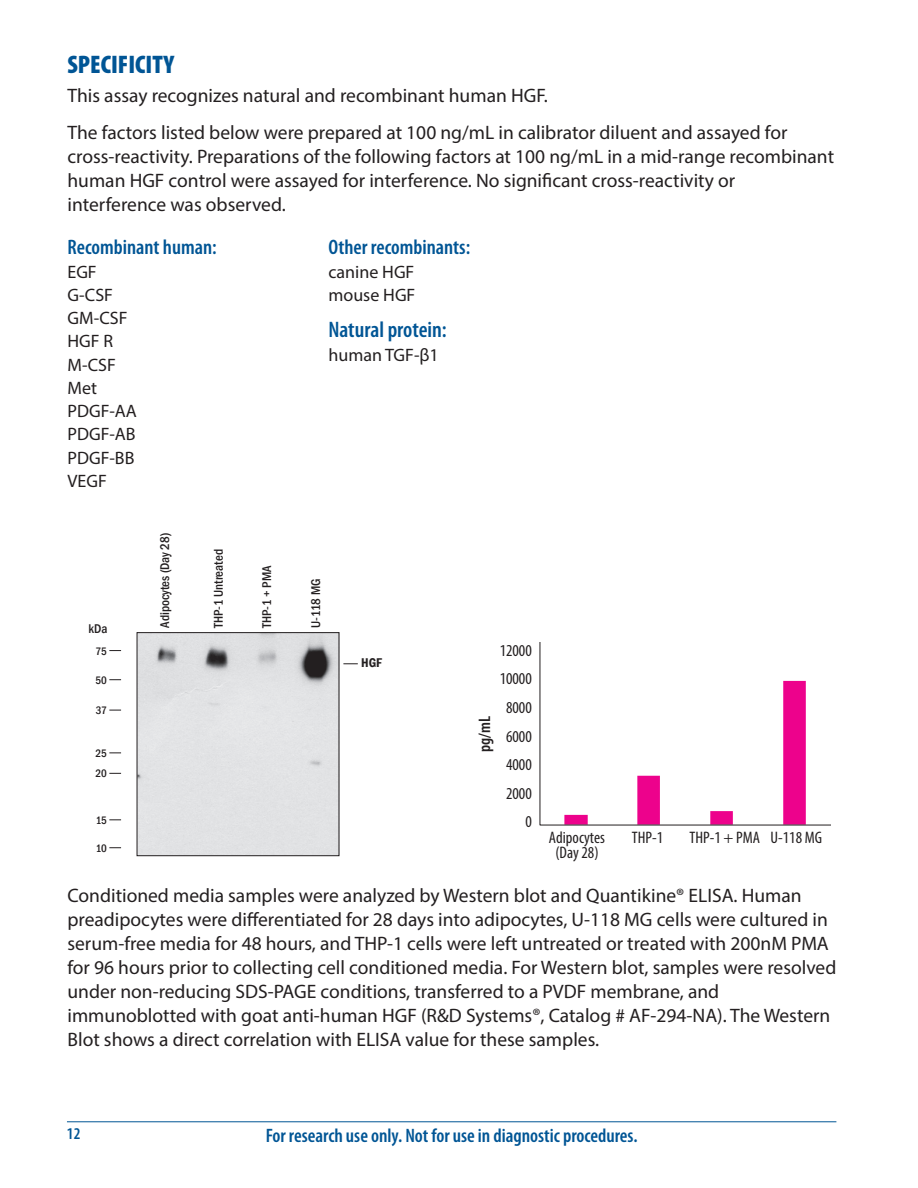
<style>
.page{position:relative;width:918px;height:1188px;background:#fff}
.page>*{position:absolute;margin:0;border:0;box-sizing:border-box;transform-origin:0 0}
.Sectionhead{font:900 condensed 25.5px "Myriad Pro";color:#005595}
.subheading{font:600 condensed 22.5px "Myriad Pro";color:#005595}
.Specificity_list{font:600 condensed 21px "Myriad Pro";color:#005595}
.subheading-2{font:600 condensed 21px "Myriad Pro";color:#005595}
.Body_Text{font:19.5px/24px "Myriad Pro";color:#231f20}
.t1{font:600 condensed 19.5px "Myriad Pro";color:#005595}
.Specificity_list-2{font:18px "Myriad Pro";color:#231f20}
.t2{font:condensed 16.65px/14.7px "Myriad Pro";color:#231f20;text-align:center}
.t3{font:600 condensed 16.65px "Myriad Pro";color:#231f20}
.t4{font:600 condensed 16.5px "Myriad Pro";color:#005595}
.t5{font:500 condensed 13.05px "Franklin Gothic";color:#231f20}
.t6{font:600 condensed 13.05px "Franklin Gothic";color:#231f20}
.t7{font:500 condensed 11.1px/20.4px "Franklin Gothic";color:#231f20}
</style>
<div class="page">
<hr style="left:67px;top:1121px;width:769px;height:1px;background:#005595">
<div style="left:139px;top:634px;width:198px;height:220px;background:#e1e2e4"></div>
<svg style="left:344px;top:663px;width:13px;height:1px"></svg>
<div style="left:137px;top:632px;width:202px;height:224px;border:1px solid #231f20"></div>
<svg style="left:539px;top:643px;width:292px;height:183px"></svg>
<p class="Sectionhead" style="left:68px;top:50px;width:108px">SPECIFICITY</p>
<p class="Body_Text" style="left:68px;top:83px;width:482px">This assay recognizes natural and recombinant human HGF.</p>
<p class="Body_Text" style="left:68px;top:120px;width:768px">The factors listed below were prepared at 100 ng/mL in calibrator diluent and assayed for cross-reactivity. Preparations of the following factors at 100 ng/mL in a mid-range recombinant human HGF control were assayed for interference. No significant cross-reactivity or interference was observed.</p>
<p class="subheading-2" style="left:68px;top:236px;width:151px">Recombinant human:</p>
<p class="Specificity_list-2" style="left:68px;top:261px;width:31px">EGF</p>
<p class="Specificity_list-2" style="left:68px;top:284px;width:47px">G-CSF</p>
<p class="Specificity_list-2" style="left:68px;top:307px;width:62px">GM-CSF</p>
<p class="Specificity_list-2" style="left:68px;top:330px;width:47px">HGF R</p>
<p class="Specificity_list-2" style="left:68px;top:354px;width:50px">M-CSF</p>
<p class="Specificity_list-2" style="left:68px;top:377px;width:31px">Met</p>
<p class="Specificity_list-2" style="left:68px;top:400px;width:71px">PDGF-AA</p>
<p class="Specificity_list-2" style="left:68px;top:423px;width:70px">PDGF-AB</p>
<p class="Specificity_list-2" style="left:68px;top:447px;width:68px">PDGF-BB</p>
<p class="Specificity_list-2" style="left:68px;top:470px;width:41px">VEGF</p>
<p class="Specificity_list" style="left:328px;top:236px;width:143px">Other recombinants:</p>
<p class="Specificity_list-2" style="left:328px;top:261px;width:87px">canine HGF</p>
<p class="Specificity_list-2" style="left:328px;top:284px;width:88px">mouse HGF</p>
<p class="subheading" style="left:328px;top:318px;width:120px">Natural protein:</p>
<p class="Specificity_list-2" style="left:328px;top:344px;width:112px">human TGF-β1</p>
<p class="t5" style="left:89px;top:620px;width:20px">kDa</p>
<p class="t7" style="left:96px;top:641px;width:13px">75</p>
<p class="t7" style="left:96px;top:670px;width:13px">50</p>
<p class="t7" style="left:96px;top:700px;width:13px">37</p>
<p class="t7" style="left:96px;top:743px;width:13px">25<br>20</p>
<p class="t7" style="left:96px;top:810px;width:13px">15</p>
<p class="t7" style="left:96px;top:838px;width:13px">10</p>
<p class="t5" style="left:156px;top:628px;width:96px;rotate:-90deg">Adipocytes (Day 28)</p>
<p class="t5" style="left:210px;top:628px;width:80px;rotate:-90deg">THP-1 Untreated</p>
<p class="t5" style="left:258px;top:628px;width:64px;rotate:-90deg">THP-1 + PMA</p>
<p class="t5" style="left:307px;top:628px;width:51px;rotate:-90deg">U-118 MG</p>
<p class="t6" style="left:361px;top:654px;width:22px">HGF</p>
<p class="t2" style="left:500px;top:643px;width:34px">12000</p>
<p class="t2" style="left:500px;top:671px;width:34px">10000</p>
<p class="t3" style="left:476px;top:752px;width:37px;rotate:-90deg">pg/mL</p>
<p class="t2" style="left:506px;top:700px;width:27px">8000</p>
<p class="t2" style="left:506px;top:728px;width:27px">6000</p>
<p class="t2" style="left:506px;top:757px;width:27px">4000</p>
<p class="t2" style="left:506px;top:786px;width:27px">2000</p>
<p class="t2" style="left:525px;top:814px;width:8px">0</p>
<p class="t2" style="left:549px;top:830px;width:58px">Adipocytes (Day 28)</p>
<p class="t2" style="left:632px;top:830px;width:33px">THP-1</p>
<p class="t2" style="left:690px;top:830px;width:134px">THP-1 + PMA U-118 MG</p>
<p class="Body_Text" style="left:68px;top:884px;width:770px">Conditioned media samples were analyzed by Western blot and Quantikine® ELISA. Human preadipocytes were differentiated for 28 days into adipocytes, U-118 MG cells were cultured in serum-free media for 48 hours, and THP-1 cells were left untreated or treated with 200nM PMA for 96 hours prior to collecting cell conditioned media. For Western blot, samples were resolved under non-reducing SDS-PAGE conditions, transferred to a PVDF membrane, and immunoblotted with goat anti-human HGF (R&amp;D Systems®, Catalog # AF-294-NA). The Western Blot shows a direct correlation with ELISA value for these samples.</p>
<p class="t4" style="left:67px;top:1125px;width:15px">12</p>
<p class="t1" style="left:266px;top:1125px;width:373px">For research use only. Not for use in diagnostic procedures.</p>
</div>
